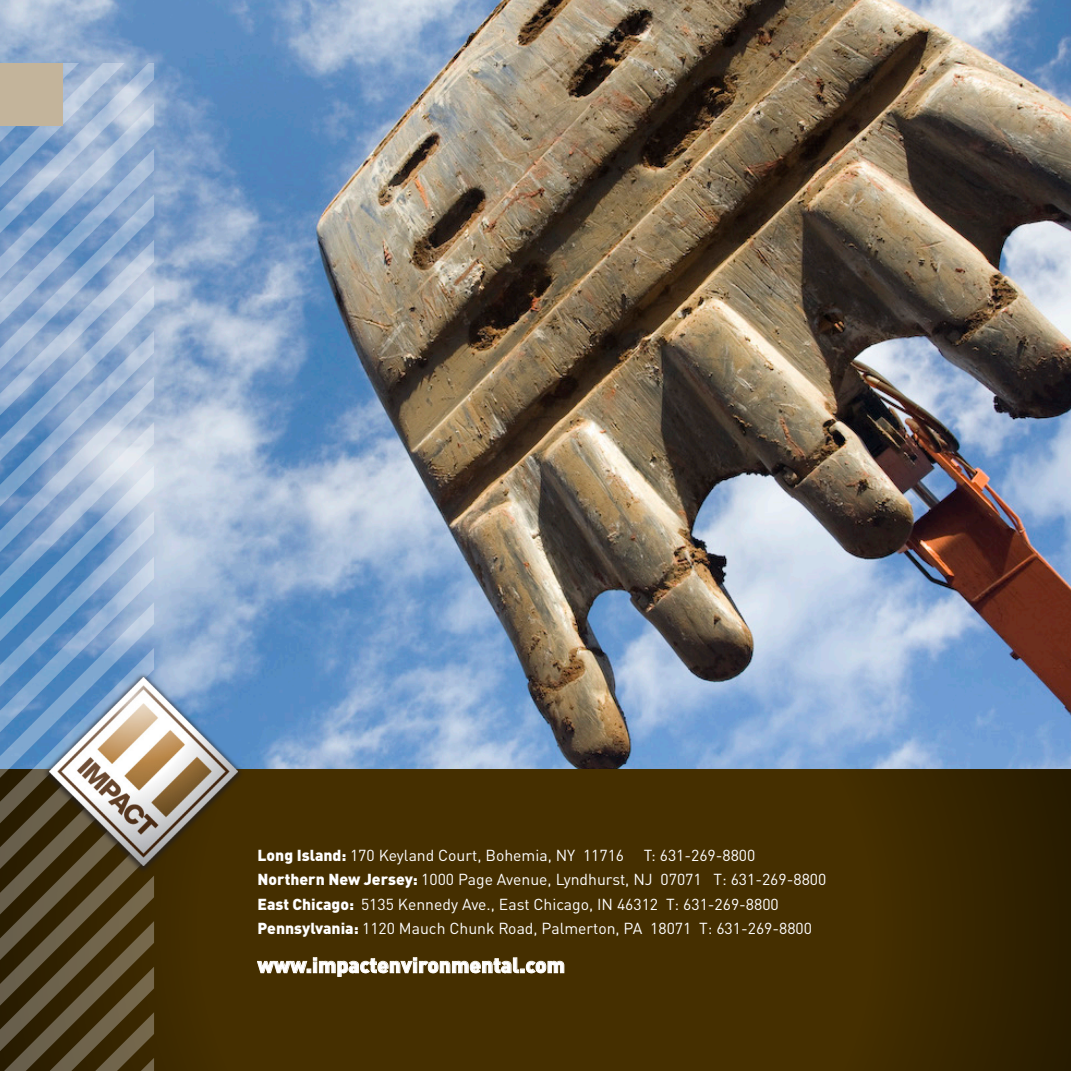
<style>
.page{position:relative;width:1071px;height:1071px;background:#fff}
.page>*{position:absolute;margin:0;border:0;box-sizing:border-box;transform-origin:0 0}
.t1{font:900 21px "DIN Pro";color:#fff}
.KO_header{font:15.75px "DIN Pro";color:#fff}
.KO_header-2{font:15.75px "DINOT";color:#fff}
.s1{font-family:"DIN Pro";font-weight:900}
.s2{font-weight:900}
.s3{font-family:"DIN Pro"}
</style>
<div class="page">
<img style="left:0;top:0;width:1071px;height:770px">
<svg style="left:154px;top:770px;width:917px;height:301px;background:#412c00"></svg>
<svg style="left:257px;top:957px;width:308px;height:20px;background:#6f5d37"></svg>
<svg style="left:0;top:63px;width:154px;height:1008px;background:#7d8fa0"></svg>
<div style="left:0;top:63px;width:63px;height:63px;background:#c3b49b"></div>
<div style="left:42px;top:672px;width:202px;height:202px;background:#231f20;opacity:.75"></div>
<img style="left:49px;top:677px;width:188px;height:188px">
<p class="KO_header-2" style="left:258px;top:843px;width:499px"><span class="s1">Long Island:</span> 170 Keyland Court, Bohemia, NY 11716 T: 631-269-8800</p>
<p class="KO_header" style="left:258px;top:869px;width:570px"><span class="s2">Northern New Jersey:</span> 1000 Page Avenue, Lyndhurst, NJ 07071 T: 631-269-8800</p>
<p class="KO_header" style="left:258px;top:893px;width:523px"><span class="s2">East Chicago:</span> 5135 Kennedy Ave., East Chicago, IN 46312 T: 631-269-8800</p>
<p class="KO_header-2" style="left:258px;top:917px;width:556px"><span class="s1">Pennsylvania:</span> 1120 Mauch Chunk Road, Palmerton, PA 18071 <span class="s3">T: 631-269-8800</span></p>
<p class="t1" style="left:258px;top:951px;width:309px">www.impactenvironmental.com</p>
</div>
